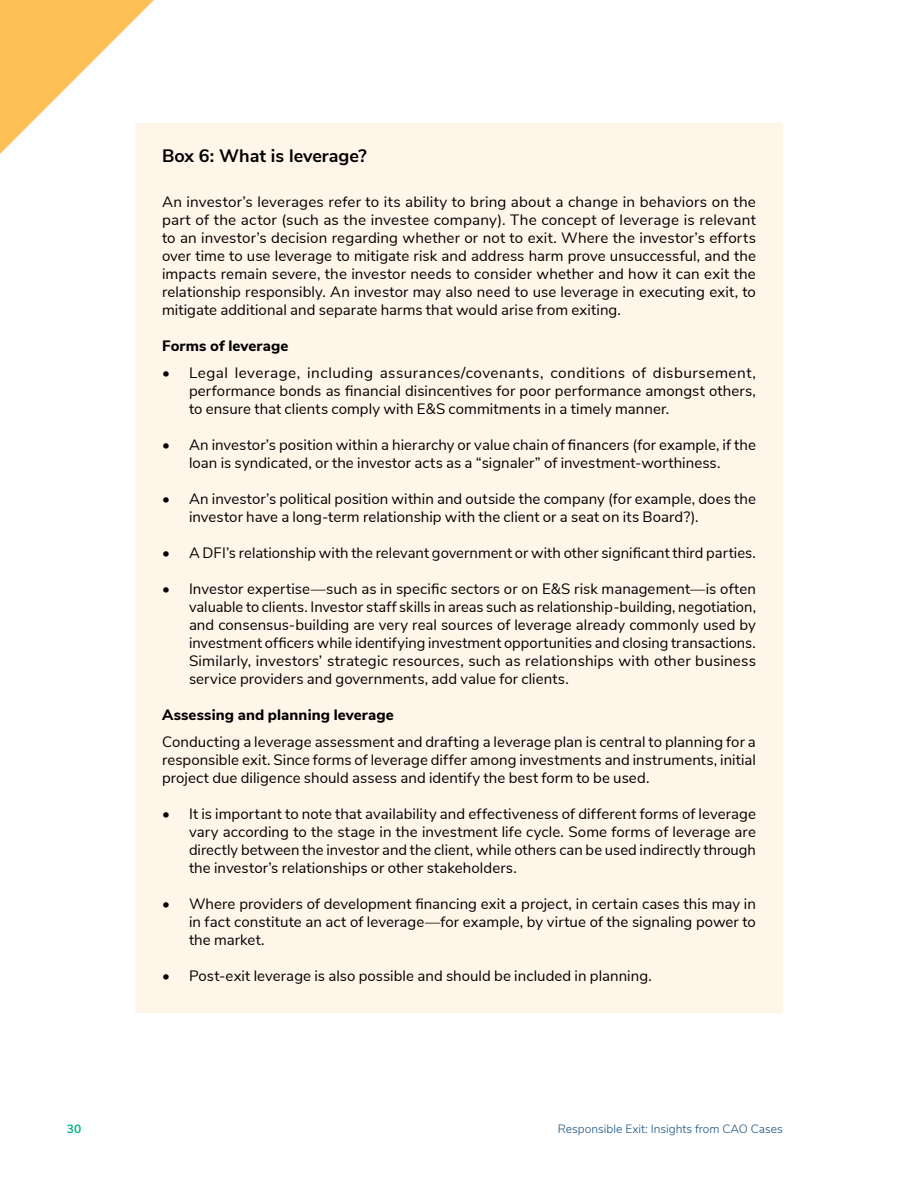
<style>
.page{position:relative;width:918px;height:1188px;background:#fff}
.page>*{position:absolute;margin:0;border:0;box-sizing:border-box;transform-origin:0 0}
.Box_Title{font:700 18px "Nunito Sans";color:#000}
.Box_text{font:15px/18px "Nunito Sans";letter-spacing:.005em;color:#000;text-align:justify}
.Box_Subhead{font:800 15px "Nunito Sans";letter-spacing:.01em;color:#000}
.t1{font:300 12px "Nunito Sans";color:#155180}
.t2{font:700 12px "Nunito Sans";color:#00b287}
</style>
<div class="page">
<svg style="left:0;top:0;width:154px;height:154px"></svg>
<div style="left:135px;top:124px;width:648px;height:58px;background:#fff6e9"></div>
<div style="left:135px;top:178px;width:648px;height:163px;background:#fff6e9"></div>
<div style="left:135px;top:309px;width:648px;height:68px;background:#fff6e9"></div>
<div style="left:135px;top:349px;width:648px;height:97px;background:#fff6e9"></div>
<div style="left:135px;top:421px;width:648px;height:79px;background:#fff6e9"></div>
<div style="left:135px;top:475px;width:648px;height:79px;background:#fff6e9"></div>
<div style="left:135px;top:529px;width:648px;height:61px;background:#fff6e9"></div>
<div style="left:135px;top:565px;width:648px;height:151px;background:#fff6e9"></div>
<div style="left:135px;top:678px;width:648px;height:68px;background:#fff6e9"></div>
<div style="left:135px;top:718px;width:648px;height:91px;background:#fff6e9"></div>
<div style="left:135px;top:790px;width:648px;height:115px;background:#fff6e9"></div>
<div style="left:135px;top:880px;width:648px;height:97px;background:#fff6e9"></div>
<div style="left:135px;top:952px;width:648px;height:61px;background:#fff6e9"></div>
<p class="Box_Title" style="left:162px;top:143px;width:206px">Box 6: What is leverage?</p>
<p class="Box_text" style="left:162px;top:192px;width:596px">An investor’s leverages refer to its ability to bring about a change in behaviors on the part of the actor (such as the investee company). The concept of leverage is relevant to an investor’s decision regarding whether or not to exit. Where the investor’s efforts over time to use leverage to mitigate risk and address harm prove unsuccessful, and the impacts remain severe, the investor needs to consider whether and how it can exit the relationship responsibly. An investor may also need to use leverage in executing exit, to mitigate additional and separate harms that would arise from exiting.</p>
<p class="Box_Subhead" style="left:162px;top:335px;width:128px">Forms of leverage</p>
<p class="Box_text" style="left:189px;top:363px;width:569px;text-indent:-27px">• Legal leverage, including assurances/covenants, conditions of disbursement, performance bonds as financial disincentives for poor performance amongst others, to ensure that clients comply with E&amp;S commitments in a timely manner.</p>
<p class="Box_text" style="left:162px;top:435px;width:596px;text-align:center">• An investor’s position within a hierarchy or value chain of financers (for example, if the loan is syndicated, or the investor acts as a “signaler” of investment-worthiness.</p>
<p class="Box_text" style="left:189px;top:489px;width:568px;text-indent:-27px">• An investor’s political position within and outside the company (for example, does the investor have a long-term relationship with the client or a seat on its Board?).</p>
<p class="Box_text" style="left:162px;top:543px;width:595px">• A DFI’s relationship with the relevant government or with other significant third parties.</p>
<p class="Box_text" style="left:189px;top:579px;width:569px;text-indent:-27px">• Investor expertise—such as in specific sectors or on E&amp;S risk management—is often valuable to clients. Investor staff skills in areas such as relationship-building, negotiation, and consensus-building are very real sources of leverage already commonly used by investment officers while identifying investment opportunities and closing transactions.<br>Similarly, investors’ strategic resources, such as relationships with other business service providers and governments, add value for clients.</p>
<p class="Box_Subhead" style="left:162px;top:704px;width:233px">Assessing and planning leverage</p>
<p class="Box_text" style="left:162px;top:732px;width:596px">Conducting a leverage assessment and drafting a leverage plan is central to planning for a responsible exit. Since forms of leverage differ among investments and instruments, initial project due diligence should assess and identify the best form to be used.</p>
<p class="Box_text" style="left:189px;top:804px;width:569px;text-indent:-27px">• It is important to note that availability and effectiveness of different forms of leverage vary according to the stage in the investment life cycle. Some forms of leverage are directly between the investor and the client, while others can be used indirectly through the investor’s relationships or other stakeholders.</p>
<p class="Box_text" style="left:189px;top:894px;width:568px;text-indent:-27px">• Where providers of development financing exit a project, in certain cases this may in in fact constitute an act of leverage—for example, by virtue of the signaling power to the market.</p>
<p class="Box_text" style="left:162px;top:966px;width:491px">• Post-exit leverage is also possible and should be included in planning.</p>
<p class="t2" style="left:67px;top:1120px;width:16px">30</p>
<p class="t1" style="left:558px;top:1120px;width:227px">Responsible Exit: Insights from CAO Cases</p>
</div>
